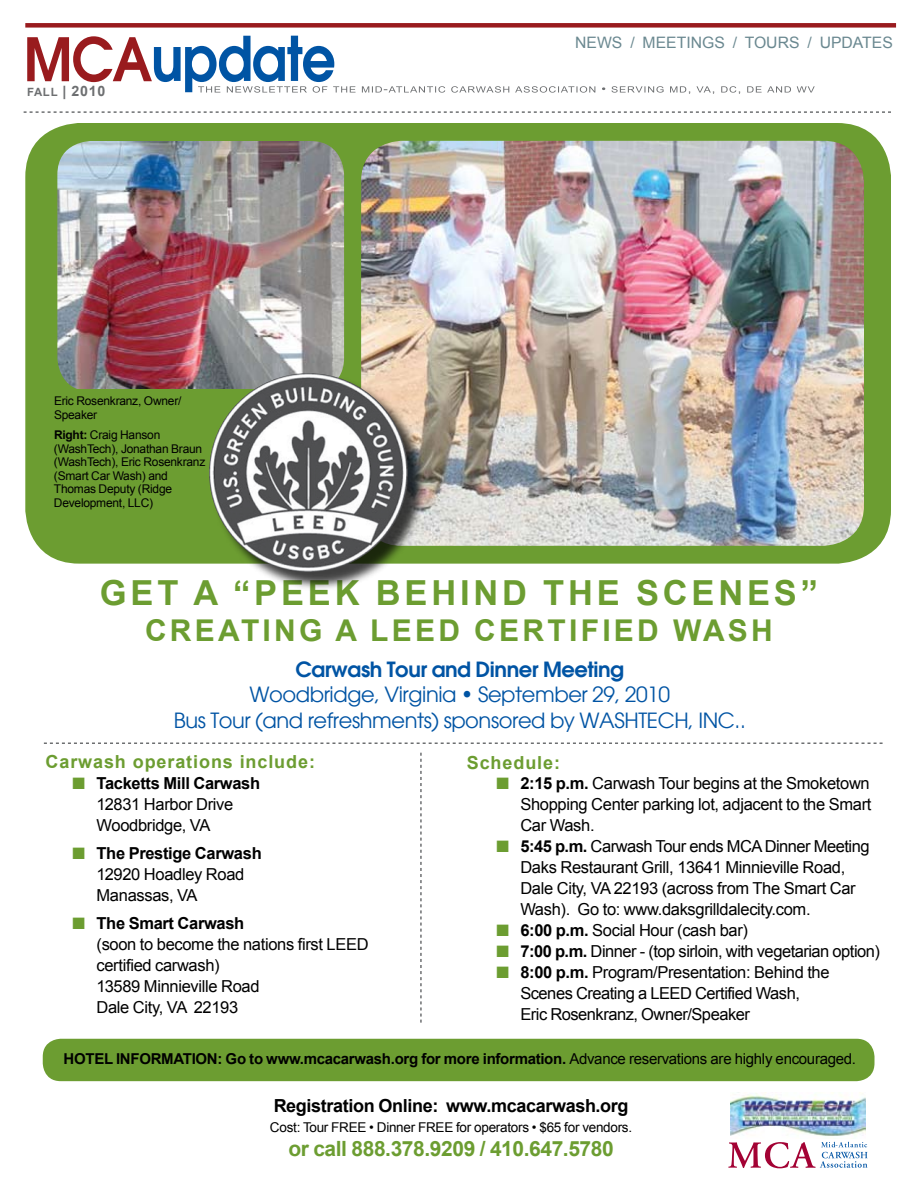
<style>
.page{position:relative;width:918px;height:1188px;background:#fff}
.page>*{position:absolute;margin:0;border:0;box-sizing:border-box;transform-origin:0 0}
.t1{font:700 34.5px "Arial";letter-spacing:.11em;color:#6c9d31}
.t2{font:700 30px "Arial";letter-spacing:.11em;color:#6c9d31}
.t3{font:21px/25.5px "Avant Garde";letter-spacing:-.02em;color:#0054a4;text-align:center}
.t4{font:700 21px "Arial";letter-spacing:-.02em;color:#6c9d31}
.t5{font:600 21px "Avant Garde";letter-spacing:-.02em;color:#0054a4}
.t6{font:700 18px "Arial";letter-spacing:-.02em;color:#000}
.t7{font:700 18px "Arial";letter-spacing:.05em;color:#6c9d31}
.t8{font:16.5px/21px "Arial";letter-spacing:-.02em;color:#000}
.t9{font:700 16.5px/21px "Arial";letter-spacing:-.02em;color:#000;text-align:center}
.t10{font:15.75px "Arial";color:#6a8890}
.t11{font:700 15px "Arial";letter-spacing:-.02em;color:#000}
.t12{font:700 14.25px "Arial";color:#6d6f71}
.t13{font:13.5px "Arial";letter-spacing:-.02em;color:#000}
.t14{font:12px/13.5px "Arial";letter-spacing:-.02em;color:#000}
.s1{font-size:11.4px}
.s2{font-weight:700}
.s3{color:#6c9d31}
.s4{font-weight:400}
</style>
<div class="page">
<div style="left:43px;top:1039px;width:831px;height:42px;background:#6c9d31;border-radius:18px"></div>
<div style="left:25px;top:123px;width:866px;height:441px;background:#6c9d31;border-radius:54px"></div>
<img style="left:361px;top:141px;width:503px;height:405px;border-radius:40px">
<div style="left:25px;top:23px;width:871px;height:5px;background:#991b1e"></div>
<svg style="left:24px;top:111px;width:867px;height:2px"></svg>
<img style="left:57px;top:141px;width:287px;height:248px">
<div style="left:211px;top:375px;width:217px;height:217px;background:#000;opacity:.75"></div>
<img style="left:209px;top:373px;width:199px;height:199px;border-radius:50%">
<svg style="left:420px;top:753px;width:2px;height:270px"></svg>
<svg style="left:44px;top:742px;width:839px;height:2px"></svg>
<svg style="left:27px;top:36px;width:788px;height:58px"></svg>
<img style="left:730px;top:1093px;width:135px;height:43px">
<svg style="left:728px;top:1142px;width:139px;height:26px"></svg>
<p class="t12" style="left:27px;top:82px;width:80px"><span class="s1">fall</span> | 2010</p>
<p class="t14" style="left:54px;top:395px;width:129px">Eric Rosenkranz, Owner/<br>Speaker</p>
<p class="t14" style="left:54px;top:428px;width:153px"><span class="s2">Right:</span> Craig Hanson (WashTech), Jonathan Braun (WashTech), Eric Rosenkranz (Smart Car Wash) and<br>Thomas Deputy (Ridge<br>Development, LLC)</p>
<p class="t10" style="left:575px;top:32px;width:319px">news / meetings / tours / updates</p>
<h1 class="t1" style="left:100px;top:570px;width:618px">GET A “PEEK BEHIND THE SCENE</h1>
<h1 class="t1" style="left:774px;top:570px;width:46px">S”</h1>
<h2 class="t2" style="left:145px;top:611px;width:48px">CREAT</h2>
<h2 class="t2" style="left:263px;top:611px;width:129px">ING A LEE</h2>
<h2 class="t2" style="left:438px;top:611px;width:83px">D CERT</h2>
<h2 class="t2" style="left:569px;top:611px;width:205px">IFIED WASH</h2>
<p class="t5" style="left:296px;top:655px;width:330px">Carwash Tour and Dinner Meeting</p>
<p class="t3" style="left:174px;top:682px;width:574px">Woodbridge, Virginia • September 29, 2010<br>Bus Tour (and refreshments) sponsored by WASHTECH, INC..</p>
<p class="t7" style="left:46px;top:750px;width:271px">Carwash operations include:</p>
<p class="t9" style="left:73px;top:773px;width:189px"><span class="s3">■</span> Tacketts Mill Carwash<br><span class="s4">12831 Harbor Drive</span></p>
<p class="t8" style="left:46px;top:815px;width:24px">W</p>
<p class="t8" style="left:112px;top:815px;width:100px">oodbridge, VA</p>
<p class="t9" style="left:73px;top:843px;width:191px"><span class="s3">■</span> The Prestige Carwash<br><span class="s4">12920 Hoadley Road</span></p>
<p class="t8" style="left:46px;top:885px;width:23px">M</p>
<p class="t8" style="left:110px;top:885px;width:89px">anassas, VA</p>
<p class="t8" style="left:97px;top:912px;width:251px;text-indent:-24px"><span class="s3">■</span> <span class="s2">The Smart Carwash<br></span>(soon to become the nations first LEED certified carwash)<br>13589 Minnieville Road</p>
<p class="t8" style="left:46px;top:996px;width:22px">D</p>
<p class="t8" style="left:108px;top:996px;width:132px">ale City, VA 22193</p>
<p class="t7" style="left:467px;top:751px;width:95px">Schedule:</p>
<p class="t8" style="left:496px;top:773px;width:375px"><span class="s3">■</span> <span class="s2">2:15 p.m.</span> Carwash Tour begins at the Smoketown</p>
<p class="t8" style="left:469px;top:794px;width:22px">S</p>
<p class="t8" style="left:520px;top:794px;width:353px;text-indent:11px">hopping Center parking lot, adjacent to the Smart<br>Car Wash.</p>
<p class="t8" style="left:496px;top:836px;width:375px"><span class="s3">■</span> <span class="s2">5:45 p.m.</span> Carwash Tour ends MCA Dinner Meeting</p>
<p class="t8" style="left:469px;top:857px;width:22px">D</p>
<p class="t8" style="left:532px;top:857px;width:315px">aks Restaurant Grill, 13641 Minnieville Road,</p>
<p class="t8" style="left:469px;top:878px;width:22px">D</p>
<p class="t8" style="left:532px;top:878px;width:326px">ale City, VA 22193 (across from The Smart Car</p>
<p class="t8" style="left:469px;top:899px;width:24px">W</p>
<p class="t8" style="left:535px;top:899px;width:277px">ash). Go to: www.daksgrilldalecity.com.</p>
<p class="t8" style="left:496px;top:920px;width:253px"><span class="s3">■</span> <span class="s2">6:00 p.m.</span> Social Hour (cash bar)</p>
<p class="t8" style="left:496px;top:941px;width:385px"><span class="s3">■</span> <span class="s2">7:00 p.m.</span> Dinner - (top sirloin, with vegetarian option)</p>
<p class="t8" style="left:496px;top:962px;width:335px"><span class="s3">■</span> <span class="s2">8:00 p.m.</span> Program/Presentation: Behind the</p>
<p class="t8" style="left:469px;top:983px;width:22px">S</p>
<p class="t8" style="left:531px;top:983px;width:140px">cenes Creating a LEED</p>
<p class="t8" style="left:695px;top:983px;width:106px">Certified Wash,</p>
<p class="t8" style="left:469px;top:1004px;width:22px">E</p>
<p class="t8" style="left:531px;top:1004px;width:221px">ric Rosenkranz, Owner/Speaker</p>
<p class="t11" style="left:64px;top:1049px;width:794px">Hotel Information: Go to www.mcacarwash.org for more information. <span class="s4">Advance reservations are highly encouraged.</span></p>
<p class="t6" style="left:274px;top:1094px;width:356px">Registration Online: www.mcacarwash.org</p>
<p class="t13" style="left:270px;top:1118px;width:79px">Cost: Tour FREE</p>
<p class="t13" style="left:369px;top:1118px;width:67px">• Dinner FREE</p>
<p class="t13" style="left:456px;top:1118px;width:178px">for operators • $65 for vendors.</p>
<p class="t4" style="left:288px;top:1135px;width:327px">or call 888.378.9209 / 410.647.5780</p>
</div>
